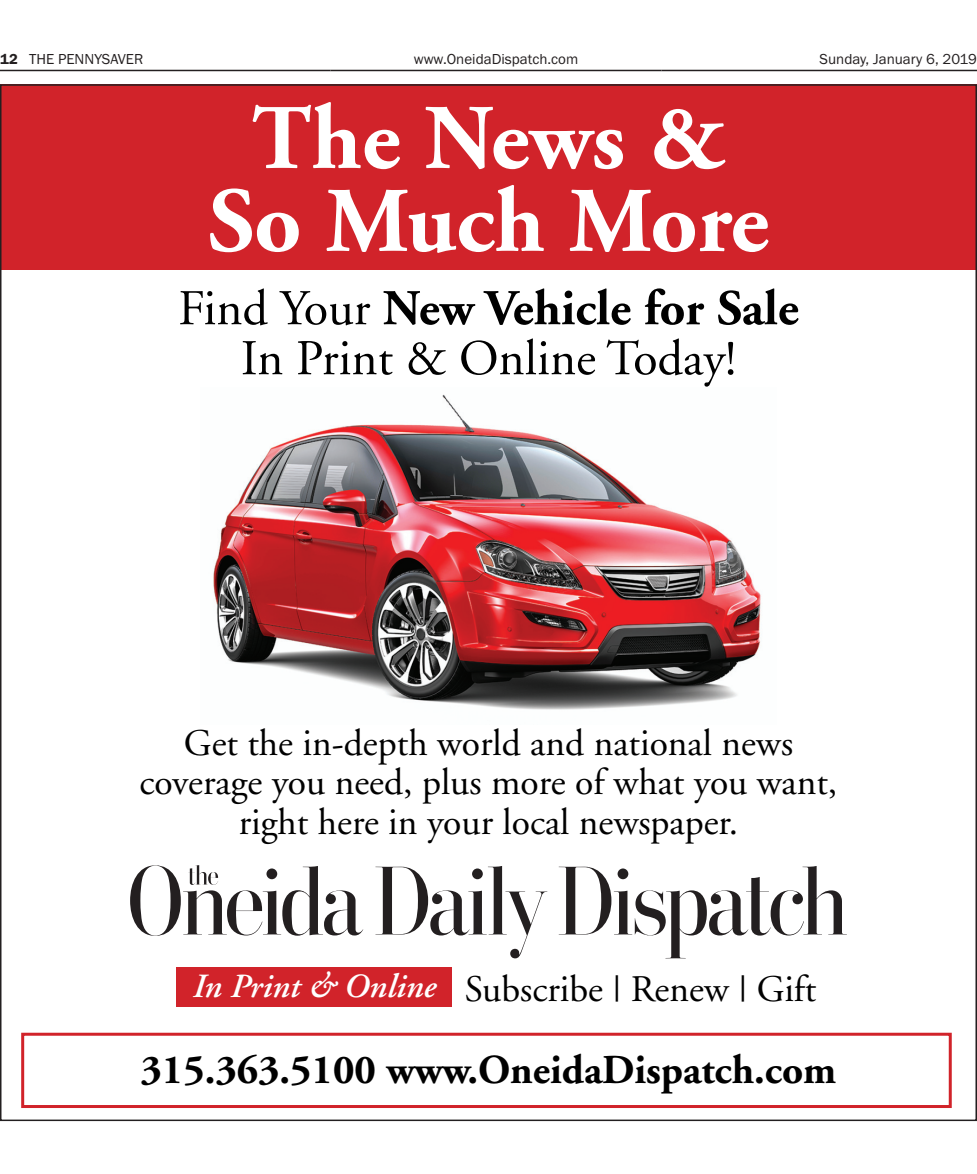
<style>
.page{position:relative;width:977px;height:1174px;background:#fff}
.page>*{position:absolute;margin:0;border:0;box-sizing:border-box;transform-origin:0 0}
.t1{font:700 92.1px/82.9px "Adobe Garamond";color:#fff;text-align:center}
.t2{font:49.95px/49.9px "Adobe Garamond";color:#000;text-align:center}
.t3{font:700 41.1px "Adobe Garamond";color:#000}
.t4{font:37.5px/39px "Adobe Garamond";color:#000;text-align:center}
.t5{font:15px "Franklin Gothic";color:#231f20}
.s1{font-weight:600}
.s2{font-weight:700}
.s3{font-weight:600;font-style:italic;font-size:33.75px;color:#fff}
</style>
<div class="page">
<hr style="left:0;top:70px;width:330px;height:1px;background:#231f20">
<hr style="left:330px;top:70px;width:331px;height:1px;background:#231f20">
<hr style="left:661px;top:70px;width:315px;height:1px;background:#231f20">
<img style="left:213px;top:394px;width:548px;height:316px">
<svg style="left:130px;top:865px;width:716px;height:93px"></svg>
<svg style="left:188px;top:865px;width:30px;height:20px"></svg>
<div style="left:0;top:84px;width:976px;height:186px;background:#d1232a"></div>
<div style="left:21px;top:1033px;width:930px;height:75px;border:3px solid #d1232a"></div>
<div style="left:177px;top:968px;width:275px;height:39px;background:#d1232a"></div>
<p class="t5" style="left:0;top:53px;width:145px"><span class="s1">12</span> THE PENNYSAVER</p>
<p class="t5" style="left:413px;top:53px;width:166px">www.OneidaDispatch.com</p>
<p class="t5" style="left:819px;top:53px;width:159px">Sunday, January 6, 2019</p>
<h1 class="t1" style="left:208px;top:106px;width:562px">The News &amp;<br>So Much More</h1>
<h2 class="t2" style="left:178px;top:288px;width:622px">Find Your <span class="s2">New Vehicle for Sale<br></span>In Print &amp; Online Today!</h2>
<p class="t4" style="left:140px;top:728px;width:699px">Get the in-depth world and national news coverage you need, plus more of what you want, right here in your local newspaper.</p>
<p class="t4" style="left:191px;top:973px;width:626px"><span class="s3">In Print &amp; Online</span> Subscribe | Renew | Gift</p>
<p class="t3" style="left:140px;top:1053px;width:697px">315.363.5100 www.OneidaDispatch.com</p>
</div>
